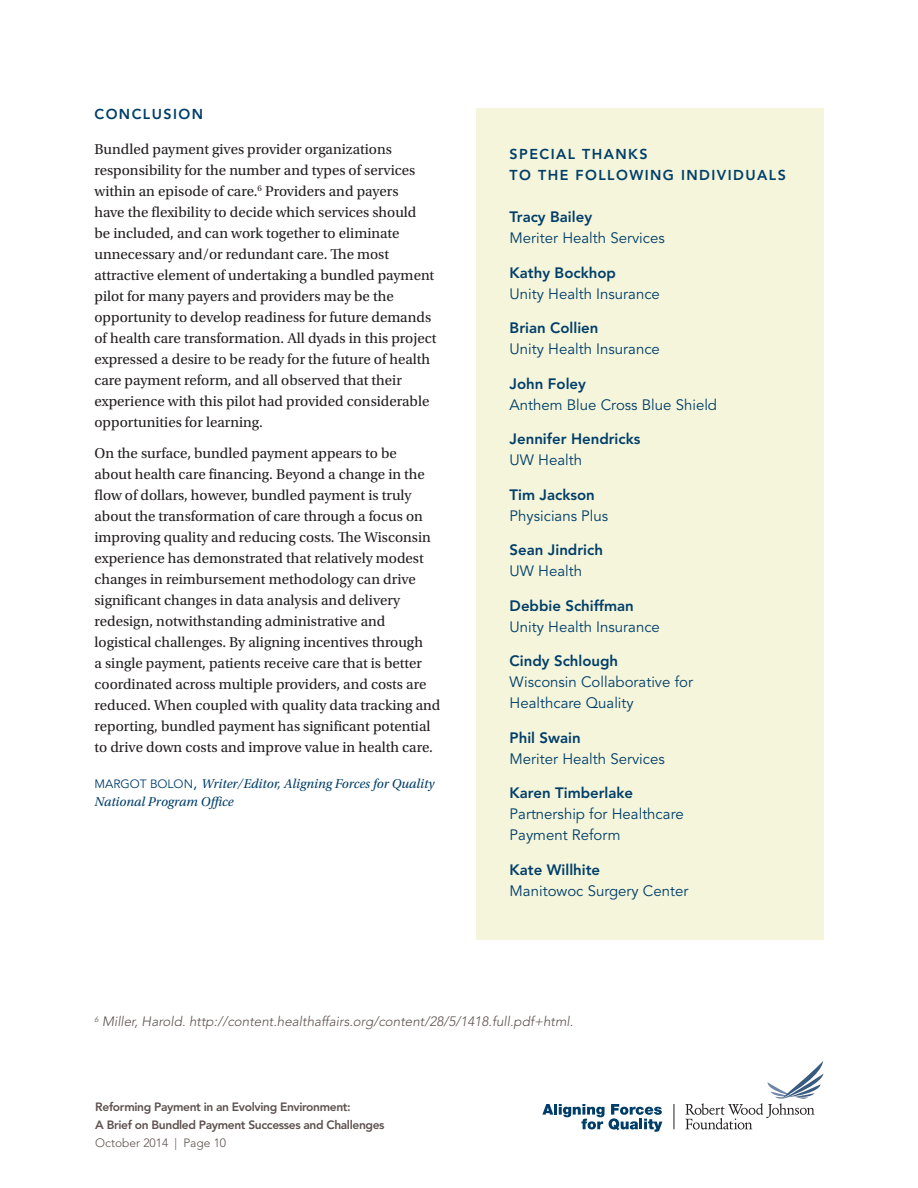
<style>
.page{position:relative;width:918px;height:1188px;background:#fff}
.page>*{position:absolute;margin:0;border:0;box-sizing:border-box;transform-origin:0 0}
.story___text{font:15px/21px "Utopia Std";color:#231f20}
.sidebar_text{font:15px/21px "Avenir LT Std";color:#003e69}
.sidebar_text-2{font:800 15px/21px "Avenir LT Std";color:#003e69}
.header___intro{font:800 14.25px "Avenir LT Std";letter-spacing:.1em;color:#003e69}
.header___story{font:800 14.25px "Avenir LT Std";letter-spacing:.1em;color:#003e69}
.source{font:italic 300 13.5px "Avenir LT Std";color:#5d514e}
.sidebar_text-3{font:italic 13.5px/18px "Utopia Std";color:#003e69}
.t1{font:800 12px/18px "Avenir LT Std";letter-spacing:-.03em;color:#5d514e}
.t2{font:300 12px "Avenir LT Std";color:#5d514e}
.s1{font-family:"Avenir LT Std";font-style:normal;font-size:12px}
.s2{font-family:"Avenir LT Std";font-style:normal;font-size:15px}
.s3{font-weight:800}
.s4{font-weight:400}
</style>
<div class="page">
<svg style="left:542px;top:1104px;width:120px;height:28px"></svg>
<svg style="left:685px;top:1061px;width:139px;height:68px"></svg>
<svg style="left:674px;top:1104px;width:1px;height:25px"></svg>
<div style="left:476px;top:108px;width:348px;height:832px;background:#f5f5db"></div>
<p class="header___story" style="left:94px;top:106px;width:110px">CONCLUSION</p>
<p class="story___text" style="left:94px;top:139px;width:343px">Bundled payment gives provider organizations responsibility for the number and types of services within an episode of care.<sup>6</sup> Providers and payers<br>have the flexibility to decide which services should<br>be included, and can work together to eliminate unnecessary and/or redundant care. The most attractive element of undertaking a bundled payment pilot for many payers and providers may be the opportunity to develop readiness for future demands of health care transformation. All dyads in this project expressed a desire to be ready for the future of health care payment reform, and all observed that their experience with this pilot had provided considerable opportunities for learning.</p>
<p class="story___text" style="left:94px;top:443px;width:347px">On the surface, bundled payment appears to be<br>about health care financing. Beyond a change in the flow of dollars, however, bundled payment is truly about the transformation of care through a focus on improving quality and reducing costs. The Wisconsin experience has demonstrated that relatively modest changes in reimbursement methodology can drive significant changes in data analysis and delivery redesign, notwithstanding administrative and logistical challenges. By aligning incentives through<br>a single payment, patients receive care that is better coordinated across multiple providers, and costs are reduced. When coupled with quality data tracking and reporting, bundled payment has significant potential to drive down costs and improve value in health care.</p>
<p class="sidebar_text-3" style="left:94px;top:775px;width:341px"><span class="s1">MARGOT BOLON</span><span class="s2">,</span> Writer/Editor, Aligning Forces for Quality<br>National Program Office</p>
<p class="header___intro" style="left:510px;top:146px;width:140px">SPECIAL THANKS</p>
<p class="header___intro" style="left:510px;top:167px;width:278px">TO THE FOLLOWING INDIVIDUALS</p>
<p class="sidebar_text" style="left:510px;top:207px;width:157px"><span class="s3">Tracy Bailey<br></span>Meriter Health Services</p>
<p class="sidebar_text" style="left:510px;top:263px;width:152px"><span class="s3">Kathy Bockhop<br></span>Unity Health Insurance</p>
<p class="sidebar_text" style="left:510px;top:318px;width:152px"><span class="s3">Brian Collien<br></span>Unity Health Insurance</p>
<p class="sidebar_text" style="left:510px;top:374px;width:209px"><span class="s3">John Foley<br></span>Anthem Blue Cross Blue Shield</p>
<p class="sidebar_text-2" style="left:510px;top:429px;width:132px">Jennifer Hendricks<br><span class="s4">UW Health</span></p>
<p class="sidebar_text" style="left:510px;top:485px;width:100px"><span class="s3">Tim Jackson<br></span>Physicians Plus</p>
<p class="sidebar_text-2" style="left:510px;top:540px;width:95px">Sean Jindrich<br><span class="s4">UW Health</span></p>
<p class="sidebar_text" style="left:510px;top:596px;width:152px"><span class="s3">Debbie Schiffman<br></span>Unity Health Insurance</p>
<p class="sidebar_text" style="left:510px;top:651px;width:185px"><span class="s3">Cindy Schlough<br></span>Wisconsin Collaborative for<br>Healthcare Quality</p>
<p class="sidebar_text" style="left:510px;top:728px;width:157px"><span class="s3">Phil Swain<br></span>Meriter Health Services</p>
<p class="sidebar_text" style="left:510px;top:783px;width:176px"><span class="s3">Karen Timberlake<br></span>Partnership for Healthcare<br>Payment Reform</p>
<p class="sidebar_text" style="left:510px;top:860px;width:180px"><span class="s3">Kate Willhite<br></span>Manitowoc Surgery Center</p>
<p class="source" style="left:94px;top:1014px;width:480px"><sup>6</sup> Miller, Harold. http://content.healthaffairs.org/content/28/5/1418.full.pdf+html.</p>
<p class="t1" style="left:95px;top:1098px;width:291px">Reforming Payment in an Evolving Environment:<br>A Brief on Bundled Payment Successes and Challenges</p>
<p class="t2" style="left:95px;top:1136px;width:132px">October 2014 | Page 10</p>
</div>
